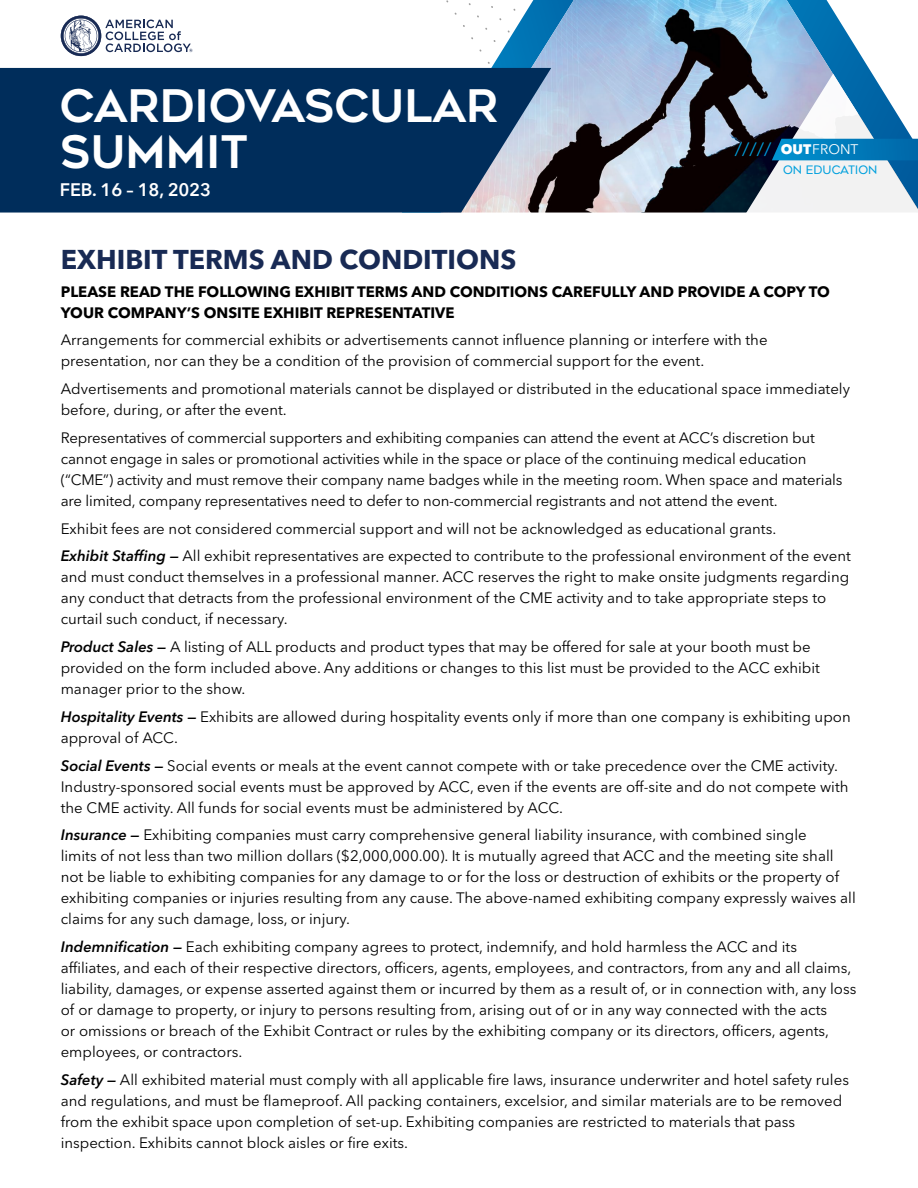
<style>
.page{position:relative;width:918px;height:1188px;background:#fff}
.page>*{position:absolute;margin:0;border:0;box-sizing:border-box;transform-origin:0 0}
.t1{font:700 44.85px/46.2px "Geometos Neue";color:#fff}
.t2{font:700 27px "Avenir Next World";color:#182a54}
.t3{font:600 18px "Avenir Next World";letter-spacing:-.01em;color:#fff}
.t4{font:15px/21px "Avenir Next World";color:#000}
.t5{font:700 15px/21px "Avenir Next World";color:#000}
.t6{font:13.8px "Geometos Neue";color:#00a0dd}
.t7{font:11.7px "Geometos Neue";color:#00a0dd}
.s1{font-family:"Avenir Next World";font-weight:900;color:#fff}
.s2{font-family:"Avenir Next World";color:#fff}
.s3{font-weight:600;font-style:italic}
</style>
<div class="page">
<img style="left:441px;top:0;width:432px;height:213px">
<svg style="left:0;top:68px;width:551px;height:145px;background:#0d3763"></svg>
<svg style="left:659px;top:74px;width:259px;height:139px"></svg>
<svg style="left:60px;top:15px;width:42px;height:42px"></svg>
<svg style="left:61px;top:16px;width:132px;height:40px"></svg>
<h1 class="t1" style="left:60px;top:84px;width:440px">CARDIOVASCULAR<br>SUMMIT</h1>
<p class="t3" style="left:60px;top:179px;width:153px">FEB. 16 – 18, 2023</p>
<p class="t6" style="left:735px;top:141px;width:125px">///// <span class="s1">OUT</span><span class="s2">FRONT</span></p>
<p class="t7" style="left:783px;top:163px;width:96px">ON EDUCATION</p>
<h2 class="t2" style="left:61px;top:244px;width:457px">EXHIBIT TERMS AND CONDITIONS</h2>
<p class="t5" style="left:61px;top:281px;width:771px">PLEASE READ THE FOLLOWING EXHIBIT TERMS AND CONDITIONS CAREFULLY AND PROVIDE A COPY TO<br>YOUR COMPANY’S ONSITE EXHIBIT REPRESENTATIVE</p>
<p class="t4" style="left:61px;top:330px;width:708px">Arrangements for commercial exhibits or advertisements cannot influence planning or interfere with the presentation, nor can they be a condition of the provision of commercial support for the event.</p>
<p class="t4" style="left:61px;top:379px;width:791px">Advertisements and promotional materials cannot be displayed or distributed in the educational space immediately before, during, or after the event.</p>
<p class="t4" style="left:61px;top:427px;width:783px">Representatives of commercial supporters and exhibiting companies can attend the event at ACC’s discretion but cannot engage in sales or promotional activities while in the space or place of the continuing medical education (“CME”) activity and must remove their company name badges while in the meeting room. When space and materials are limited, company representatives need to defer to non-commercial registrants and not attend the event.</p>
<p class="t4" style="left:61px;top:515px;width:792px;line-height:27.8px">Exhibit fees are not considered commercial support and will not be acknowledged as educational grants.<br><span class="s3">Exhibit Staffing —</span> All exhibit representatives are expected to contribute to the professional environment of the event</p>
<p class="t4" style="left:61px;top:567px;width:790px">and must conduct themselves in a professional manner. ACC reserves the right to make onsite judgments regarding any conduct that detracts from the professional environment of the CME activity and to take appropriate steps to curtail such conduct, if necessary.</p>
<p class="t4" style="left:61px;top:637px;width:761px"><span class="s3">Product Sales —</span> A listing of ALL products and product types that may be offered for sale at your booth must be provided on the form included above. Any additions or changes to this list must be provided to the ACC exhibit manager prior to the show.</p>
<p class="t4" style="left:61px;top:706px;width:792px"><span class="s3">Hospitality Events —</span> Exhibits are allowed during hospitality events only if more than one company is exhibiting upon approval of ACC.</p>
<p class="t4" style="left:61px;top:755px;width:789px"><span class="s3">Social Events —</span> Social events or meals at the event cannot compete with or take precedence over the CME activity.<br>Industry-sponsored social events must be approved by ACC, even if the events are off-site and do not compete with the CME activity. All funds for social events must be administered by ACC.</p>
<p class="t4" style="left:61px;top:825px;width:797px"><span class="s3">Insurance —</span> Exhibiting companies must carry comprehensive general liability insurance, with combined single<br>limits of not less than two million dollars ($2,000,000.00). It is mutually agreed that ACC and the meeting site shall not be liable to exhibiting companies for any damage to or for the loss or destruction of exhibits or the property of exhibiting companies or injuries resulting from any cause. The above-named exhibiting company expressly waives all claims for any such damage, loss, or injury.</p>
<p class="t4" style="left:61px;top:937px;width:797px"><span class="s3">Indemnification —</span> Each exhibiting company agrees to protect, indemnify, and hold harmless the ACC and its affiliates, and each of their respective directors, officers, agents, employees, and contractors, from any and all claims, liability, damages, or expense asserted against them or incurred by them as a result of, or in connection with, any loss of or damage to property, or injury to persons resulting from, arising out of or in any way connected with the acts<br>or omissions or breach of the Exhibit Contract or rules by the exhibiting company or its directors, officers, agents, employees, or contractors.</p>
<p class="t4" style="left:61px;top:1069px;width:790px"><span class="s3">Safety —</span> All exhibited material must comply with all applicable fire laws, insurance underwriter and hotel safety rules and regulations, and must be flameproof. All packing containers, excelsior, and similar materials are to be removed from the exhibit space upon completion of set-up. Exhibiting companies are restricted to materials that pass inspection. Exhibits cannot block aisles or fire exits.</p>
</div>
